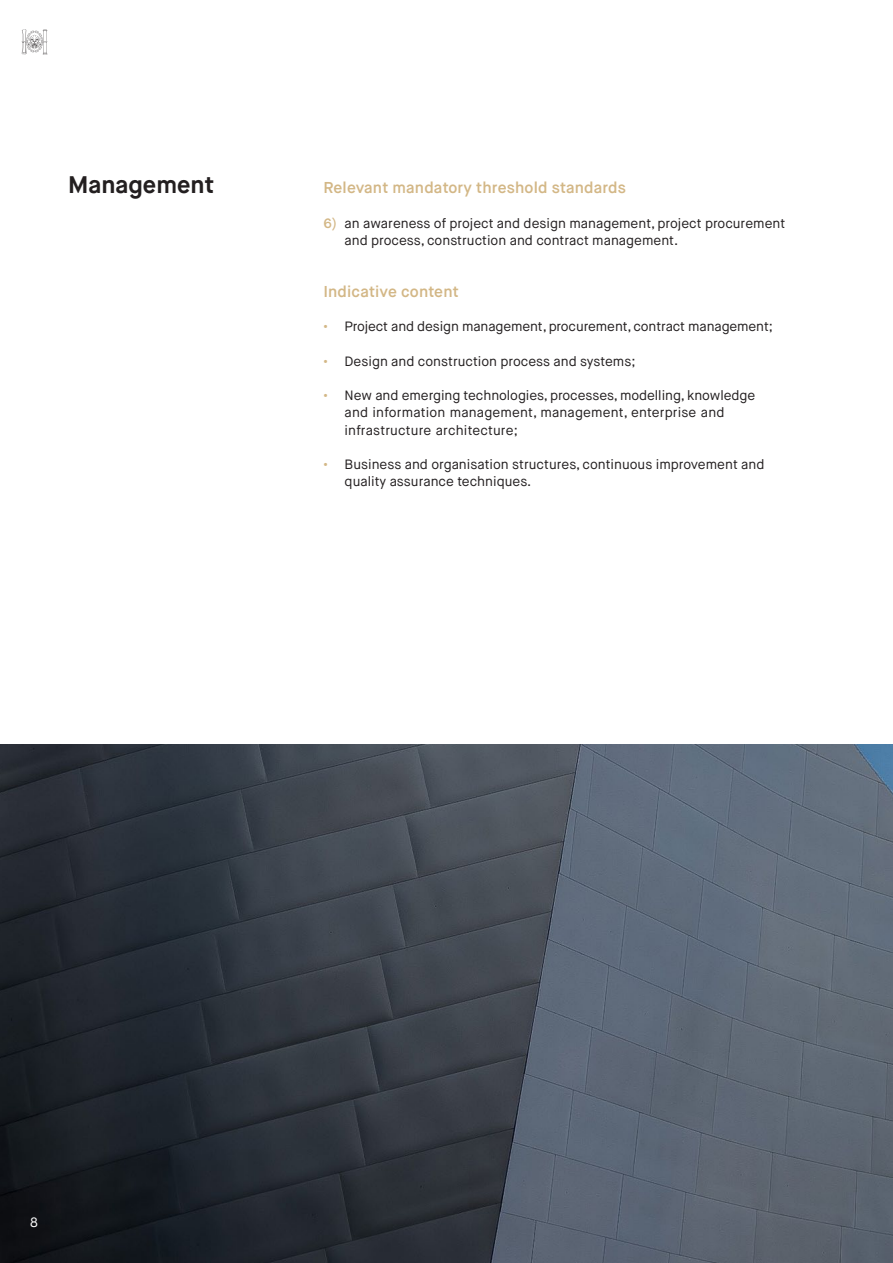
<style>
.page{position:relative;width:893px;height:1263px;background:#fff}
.page>*{position:absolute;margin:0;border:0;box-sizing:border-box;transform-origin:0 0}
.Intro{font:700 24px "Maison Neue";color:#231f20}
.Body_Title{font:600 15.75px "Maison Neue";letter-spacing:.01em;color:#d3b786}
.t1{font:13.5px/17.2px "Maison Neue";color:#231f20}
.Body_Copy{font:13.5px "Maison Neue";color:#fff}
.s1{font-weight:600;color:#d3b786}
</style>
<div class="page">
<img style="left:0;top:745px;width:893px;height:518px">
<svg style="left:22px;top:29px;width:25px;height:26px"></svg>
<p class="Intro" style="left:68px;top:169px;width:147px">Management</p>
<p class="Body_Title" style="left:323px;top:178px;width:304px">Relevant mandatory threshold standards</p>
<p class="t1" style="left:345px;top:214px;width:442px;text-indent:-21px"><span class="s1">6)</span> an awareness of project and design management, project procurement and process, construction and contract management.</p>
<p class="Body_Title" style="left:323px;top:281px;width:137px">Indicative content</p>
<p class="t1" style="left:323px;top:318px;width:451px"><span class="s1">•</span> Project and design management, procurement, contract management;</p>
<p class="t1" style="left:323px;top:352px;width:314px"><span class="s1">•</span> Design and construction process and systems;</p>
<p class="t1" style="left:345px;top:387px;width:412px;text-indent:-21px"><span class="s1">•</span> New and emerging technologies, processes, modelling, knowledge and information management, management, enterprise and infrastructure architecture;</p>
<p class="t1" style="left:345px;top:456px;width:421px;text-indent:-21px"><span class="s1">•</span> Business and organisation structures, continuous improvement and quality assurance techniques.</p>
<p class="Body_Copy" style="left:30px;top:1213px;width:9px">8</p>
</div>
